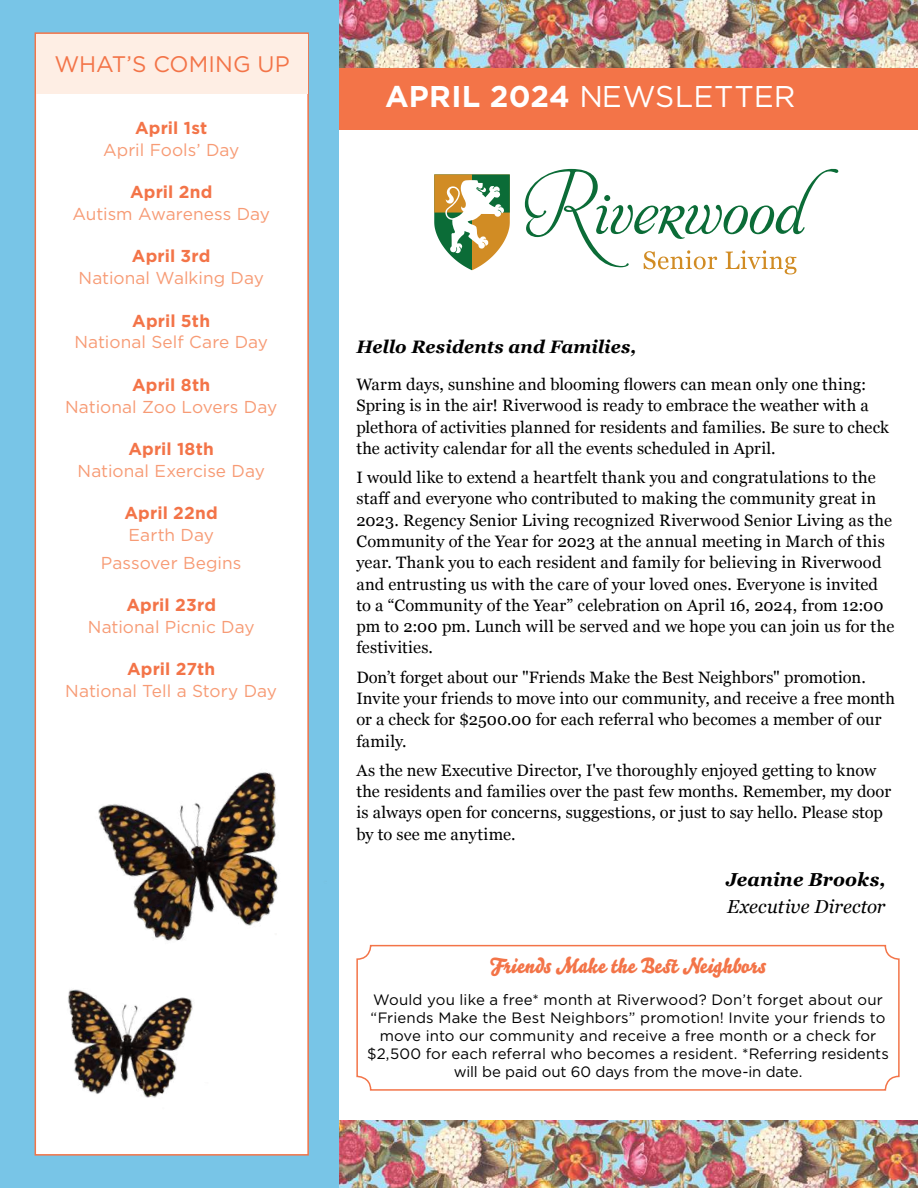
<style>
.page{position:relative;width:918px;height:1188px;background:#fff}
.page>*{position:absolute;margin:0;border:0;box-sizing:border-box;transform-origin:0 0}
.t1{font:30px "Gotham";color:#fff}
.t2{font:22.5px "Gotham";letter-spacing:.005em;color:#f37448}
.t3{font:21px "Bello Script Pro";letter-spacing:.015em;color:#f37448}
.t4{font:italic 18.75px "Georgia";color:#000}
.t5{font:italic 700 18.75px "Georgia";letter-spacing:.005em;color:#000}
.t6{font:italic 700 18px "Georgia";color:#000}
.t7{font:17.25px/27.5px "Gotham";color:#f79b75;text-align:center}
.t8{font:700 17.25px "Gotham";letter-spacing:.01em;color:#f37448}
.t9{font:16.5px/21.3px "Georgia";letter-spacing:.005em;color:#000}
.t10{font:15px/18px "Gotham";letter-spacing:.005em;color:#000;text-align:center}
.s1{font-weight:700}
</style>
<div class="page">
<div style="left:0;top:64px;width:918px;height:66px;background:#f37448"></div>
<img style="left:339px;top:0;width:579px;height:68px">
<img style="left:339px;top:1121px;width:579px;height:67px">
<div style="left:0;top:0;width:339px;height:1188px;background:#78c5e7"></div>
<div style="left:35px;top:32px;width:274px;height:1124px;background:#fff;border:2px solid #f37448"></div>
<div style="left:36px;top:34px;width:271px;height:59px;background:#feeee4"></div>
<svg style="left:434px;top:174px;width:76px;height:96px"></svg>
<svg style="left:525px;top:169px;width:313px;height:105px"></svg>
<div style="left:356px;top:945px;width:544px;height:146px;border:2px solid #f37448;border-radius:14px"></div>
<img style="left:98px;top:716px;width:211px;height:286px">
<img style="left:34px;top:950px;width:186px;height:186px">
<h2 class="t2" style="left:54px;top:49px;width:237px">WHAT’S COMING UP</h2>
<p class="t8" style="left:135px;top:116px;width:74px">April 1st</p>
<p class="t7" style="left:103px;top:135px;width:138px">April Fools’ Day</p>
<p class="t8" style="left:130px;top:181px;width:84px">April 2nd</p>
<p class="t7" style="left:72px;top:200px;width:199px">Autism Awareness Day</p>
<p class="t8" style="left:132px;top:245px;width:80px">April 3rd</p>
<p class="t7" style="left:79px;top:264px;width:187px">National Walking Day</p>
<p class="t8" style="left:132px;top:309px;width:79px">April 5th</p>
<p class="t7" style="left:74px;top:328px;width:195px">National Self Care Day</p>
<p class="t8" style="left:132px;top:373px;width:80px">April 8th</p>
<p class="t7" style="left:65px;top:392px;width:214px">National Zoo Lovers Day</p>
<p class="t8" style="left:128px;top:438px;width:87px">April 18th</p>
<p class="t7" style="left:78px;top:457px;width:189px">National Exercise Day</p>
<p class="t8" style="left:125px;top:502px;width:95px">April 22nd</p>
<p class="t7" style="left:101px;top:521px;width:142px">Earth Day<br>Passover Begins</p>
<p class="t8" style="left:126px;top:594px;width:91px">April 23rd</p>
<p class="t7" style="left:88px;top:613px;width:168px">National Picnic Day</p>
<p class="t8" style="left:127px;top:658px;width:90px">April 27th</p>
<p class="t7" style="left:65px;top:677px;width:213px">National Tell a Story Day</p>
<h1 class="t1" style="left:385px;top:77px;width:412px"><span class="s1">APRIL 2024</span> NEWSLETTER</h1>
<p class="t6" style="left:356px;top:334px;width:281px">Hello Residents and Families,</p>
<p class="t9" style="left:356px;top:373px;width:534px">Warm days, sunshine and blooming flowers can mean only one thing:<br>Spring is in the air! Riverwood is ready to embrace the weather with a plethora of activities planned for residents and families. Be sure to check the activity calendar for all the events scheduled in April.</p>
<p class="t9" style="left:356px;top:466px;width:539px">I would like to extend a heartfelt thank you and congratulations to the staff and everyone who contributed to making the community great in 2023. Regency Senior Living recognized Riverwood Senior Living as the Community of the Year for 2023 at the annual meeting in March of this year. Thank you to each resident and family for believing in Riverwood and entrusting us with the care of your loved ones. Everyone is invited to a “Community of the Year” celebration on April 16, 2024, from 12:00 pm to 2:00 pm. Lunch will be served and we hope you can join us for the festivities.</p>
<p class="t9" style="left:356px;top:666px;width:540px">Don’t forget about our "Friends Make the Best Neighbors" promotion.<br>Invite your friends to move into our community, and receive a free month or a check for $2500.00 for each referral who becomes a member of our family.</p>
<p class="t9" style="left:356px;top:759px;width:536px">As the new Executive Director, I've thoroughly enjoyed getting to know the residents and families over the past few months. Remember, my door is always open for concerns, suggestions, or just to say hello. Please stop by to see me anytime.</p>
<p class="t5" style="left:726px;top:866px;width:161px">Jeanine Brooks,</p>
<p class="t4" style="left:727px;top:893px;width:160px">Executive Director</p>
<p class="t3" style="left:490px;top:949px;width:277px">Friends Make the Best Neighbors</p>
<p class="t10" style="left:367px;top:990px;width:523px">Would you like a free* month at Riverwood? Don’t forget about our “Friends Make the Best Neighbors” promotion! Invite your friends to move into our community and receive a free month or a check for $2,500 for each referral who becomes a resident. *Referring residents will be paid out 60 days from the move-in date.</p>
</div>
